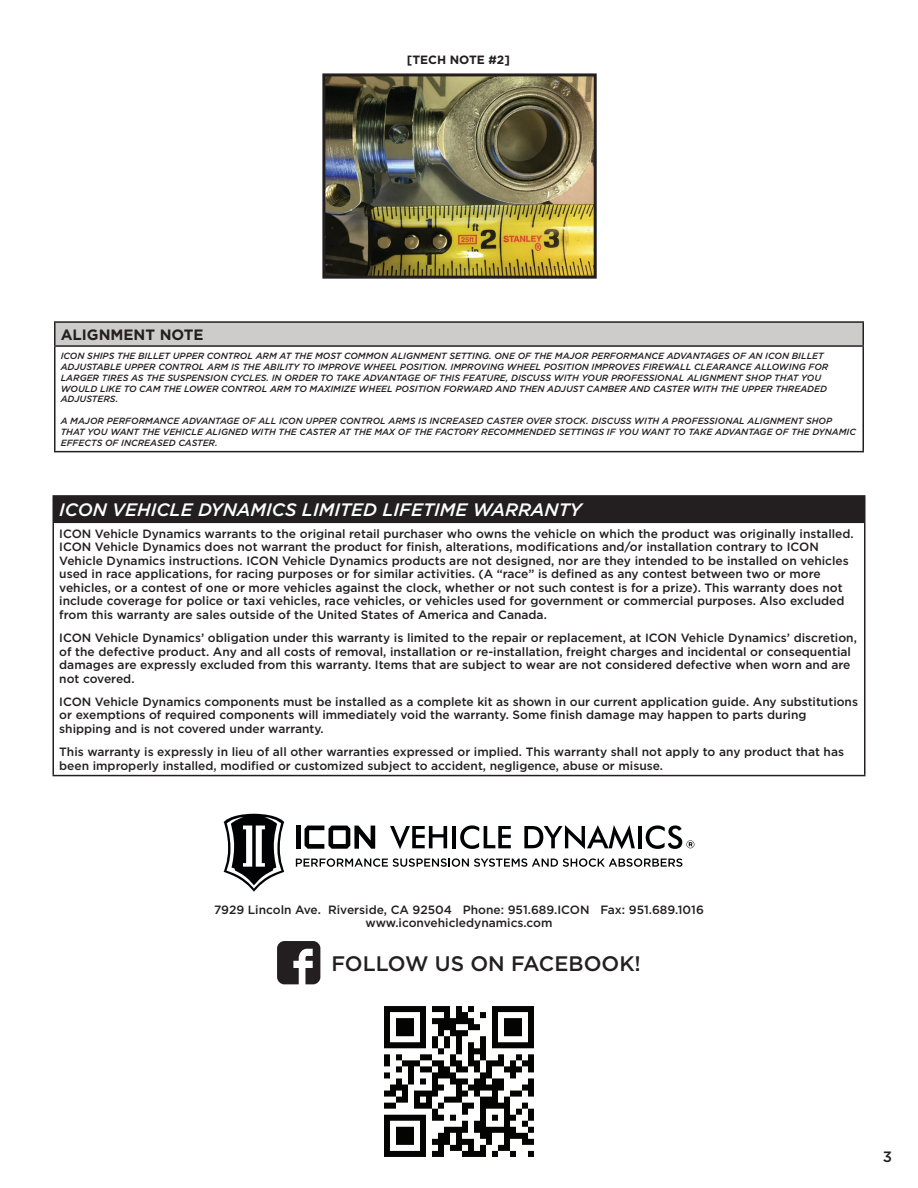
<style>
.page{position:relative;width:918px;height:1188px;background:#fff}
.page>*{position:absolute;margin:0;border:0;box-sizing:border-box;transform-origin:0 0}
.t1{font:500 21px "Gotham";color:#231f20}
.t2{font:italic 500 18px "Gotham";color:#fff}
.t3{font:700 15px "Gotham";color:#231f20}
.t4{font:500 15px "Gotham";color:#231f20}
.t5{font:500 12px/13.5px "Gotham";color:#231f20}
.t6{font:700 12px "Gotham";color:#231f20}
.t7{font:italic 500 9px/10.8px "Gotham";color:#231f20}
</style>
<div class="page">
<div style="left:55px;top:322px;width:808px;height:24px;background:#ceccca"></div>
<hr style="left:54px;top:321px;width:810px;height:2px;background:#231f20">
<hr style="left:54px;top:323px;width:2px;height:22px;background:#231f20">
<hr style="left:862px;top:323px;width:2px;height:22px;background:#231f20">
<hr style="left:54px;top:345px;width:810px;height:2px;background:#231f20">
<hr style="left:54px;top:347px;width:2px;height:104px;background:#231f20">
<hr style="left:862px;top:347px;width:2px;height:104px;background:#231f20">
<hr style="left:54px;top:451px;width:810px;height:1px;background:#231f20">
<img style="left:326px;top:77px;width:267px;height:198px">
<div style="left:322px;top:73px;width:275px;height:206px;border:3px solid #231f20"></div>
<svg style="left:277px;top:941px;width:43px;height:43px"></svg>
<img style="left:384px;top:1006px;width:150px;height:151px">
<svg style="left:224px;top:814px;width:60px;height:78px"></svg>
<hr style="left:296px;top:826px;width:4px;height:23px;background:#010203">
<svg style="left:305px;top:826px;width:70px;height:23px"></svg>
<svg style="left:390px;top:826px;width:57px;height:23px"></svg>
<hr style="left:452px;top:826px;width:4px;height:22px;background:#010203">
<svg style="left:460px;top:825px;width:51px;height:24px"></svg>
<svg style="left:524px;top:825px;width:111px;height:24px"></svg>
<hr style="left:638px;top:826px;width:3px;height:22px;background:#010203">
<svg style="left:296px;top:858px;width:386px;height:9px"></svg>
<svg style="left:646px;top:825px;width:48px;height:24px"></svg>
<div style="left:53px;top:496px;width:812px;height:26px;background:#231f20"></div>
<hr style="left:52px;top:495px;width:814px;height:2px;background:#231f20">
<hr style="left:52px;top:497px;width:2px;height:25px;background:#231f20">
<hr style="left:864px;top:497px;width:2px;height:25px;background:#231f20">
<hr style="left:52px;top:522px;width:814px;height:1px;background:#231f20">
<hr style="left:52px;top:523px;width:2px;height:252px;background:#231f20">
<hr style="left:864px;top:523px;width:2px;height:252px;background:#231f20">
<hr style="left:52px;top:775px;width:814px;height:1px;background:#231f20">
<p class="t6" style="left:407px;top:51px;width:105px">[TECH NOTE #2]</p>
<p class="t3" style="left:61px;top:325px;width:144px">ALIGNMENT NOTE</p>
<p class="t7" style="left:61px;top:351px;width:769px">ICON SHIPS THE BILLET UPPER CONTROL ARM AT THE MOST COMMON ALIGNMENT SETTING. ONE OF THE MAJOR PERFORMANCE ADVANTAGES OF AN ICON BILLET ADJUSTABLE UPPER CONTROL ARM IS THE ABILITY TO IMPROVE WHEEL POSITION. IMPROVING WHEEL POSITION IMPROVES FIREWALL CLEARANCE ALLOWING FOR LARGER TIRES AS THE SUSPENSION CYCLES. IN ORDER TO TAKE ADVANTAGE OF THIS FEATURE, DISCUSS WITH YOUR PROFESSIONAL ALIGNMENT SHOP THAT YOU WOULD LIKE TO CAM THE LOWER CONTROL ARM TO MAXIMIZE WHEEL POSITION FORWARD AND THEN ADJUST CAMBER AND CASTER WITH THE UPPER THREADED ADJUSTERS.</p>
<p class="t7" style="left:61px;top:415px;width:797px">A MAJOR PERFORMANCE ADVANTAGE OF ALL ICON UPPER CONTROL ARMS IS INCREASED CASTER OVER STOCK. DISCUSS WITH A PROFESSIONAL ALIGNMENT SHOP<br>THAT YOU WANT THE VEHICLE ALIGNED WITH THE CASTER AT THE MAX OF THE FACTORY RECOMMENDED SETTINGS IF YOU WANT TO TAKE ADVANTAGE OF THE DYNAMIC<br>EFFECTS OF INCREASED CASTER.</p>
<h2 class="t2" style="left:59px;top:498px;width:524px">ICON VEHICLE DYNAMICS LIMITED LIFETIME WARRANTY</h2>
<p class="t5" style="left:59px;top:527px;width:796px">ICON Vehicle Dynamics warrants to the original retail purchaser who owns the vehicle on which the product was originally installed.<br>ICON Vehicle Dynamics does not warrant the product for finish, alterations, modifications and/or installation contrary to ICON Vehicle Dynamics instructions. ICON Vehicle Dynamics products are not designed, nor are they intended to be installed on vehicles used in race applications, for racing purposes or for similar activities. (A “race” is defined as any contest between two or more vehicles, or a contest of one or more vehicles against the clock, whether or not such contest is for a prize). This warranty does not include coverage for police or taxi vehicles, race vehicles, or vehicles used for government or commercial purposes. Also excluded from this warranty are sales outside of the United States of America and Canada.</p>
<p class="t5" style="left:59px;top:631px;width:799px">ICON Vehicle Dynamics’ obligation under this warranty is limited to the repair or replacement, at ICON Vehicle Dynamics’ discretion, of the defective product. Any and all costs of removal, installation or re-installation, freight charges and incidental or consequential damages are expressly excluded from this warranty. Items that are subject to wear are not considered defective when worn and are not covered.</p>
<p class="t5" style="left:59px;top:695px;width:800px">ICON Vehicle Dynamics components must be installed as a complete kit as shown in our current application guide. Any substitutions or exemptions of required components will immediately void the warranty. Some finish damage may happen to parts during shipping and is not covered under warranty.</p>
<p class="t5" style="left:59px;top:745px;width:786px">This warranty is expressly in lieu of all other warranties expressed or implied. This warranty shall not apply to any product that has been improperly installed, modified or customized subject to accident, negligence, abuse or misuse.</p>
<p class="t5" style="left:214px;top:903px;width:491px;text-align:center">7929 Lincoln Ave. Riverside, CA 92504 Phone: 951.689.ICON Fax: 951.689.1016 www.iconvehicledynamics.com</p>
<h1 class="t1" style="left:331px;top:950px;width:311px">FOLLOW US ON FACEBOOK!</h1>
<p class="t4" style="left:883px;top:1147px;width:11px">3</p>
</div>
